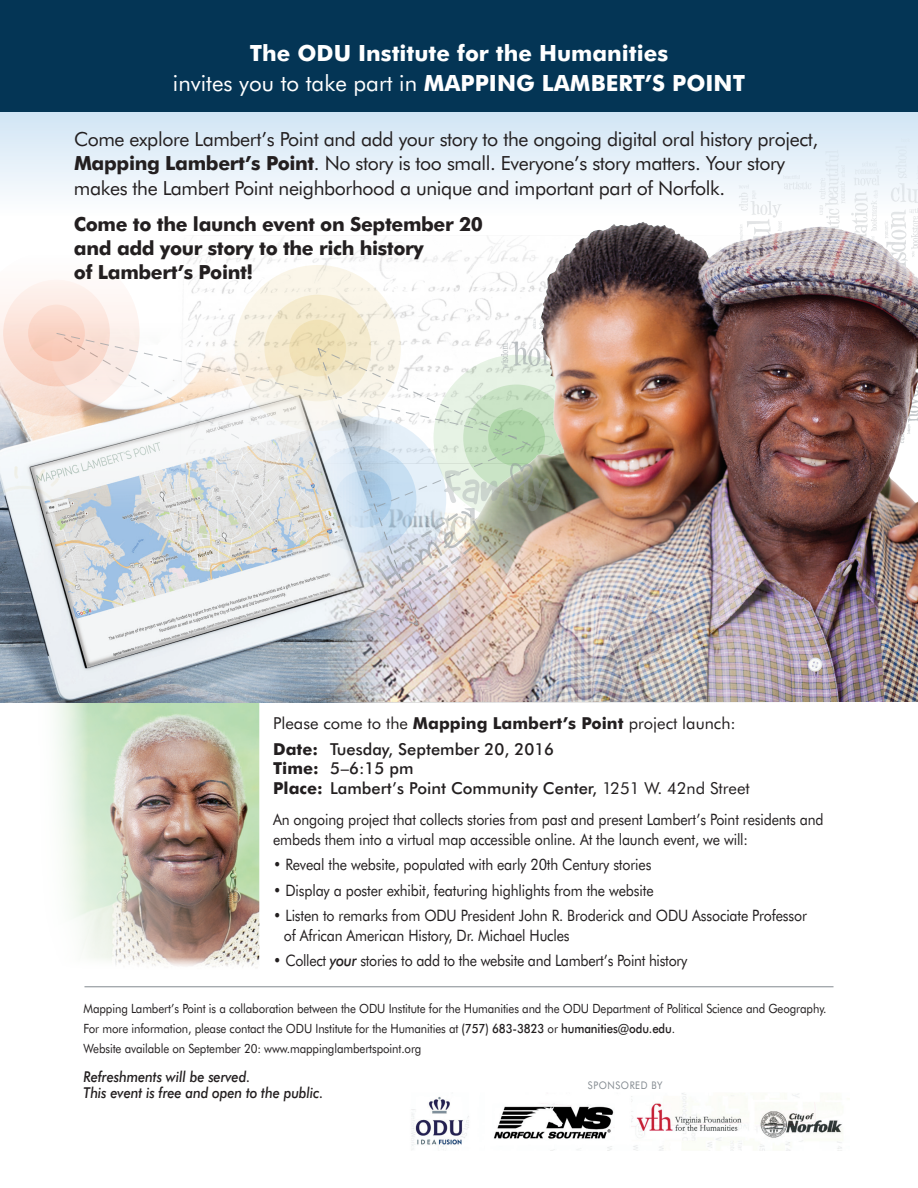
<style>
.page{position:relative;width:918px;height:1188px;background:#fff}
.page>*{position:absolute;margin:0;border:0;box-sizing:border-box;transform-origin:0 0}
.t1{font:700 22.35px/30px "Futura BT";color:#fff}
.t2{font:19.5px/24.8px "Futura BT";letter-spacing:-.02em;color:#231f20}
.t3{font:700 19.5px/24px "Futura BT";letter-spacing:-.02em;color:#231f20}
.t4{font:16.5px/25.5px "Futura BT";color:#231f20}
.t5{font:500 16.5px/19.5px "Futura BT";color:#231f20}
.t6{font:15.75px/19.5px "Futura BT";letter-spacing:-.01em;color:#231f20;scale:.9 1}
.t7{font:italic 500 15px/16.5px "Futura BT";letter-spacing:-.01em;color:#231f20;scale:.9 1}
.t8{font:12.75px/20.2px "Futura BT";letter-spacing:-.01em;color:#231f20;scale:.9 1}
.t9{font:10.5px "Futura BT";letter-spacing:.06em;color:#838a90;scale:.9 1}
.s1{font-weight:400}
.s2{font-weight:700}
.s3{font-weight:500}
.s4{font-weight:500;font-style:italic}
</style>
<div class="page">
<img style="left:56px;top:703px;width:203px;height:265px">
<svg style="left:0;top:112px;width:918px;height:83px"></svg>
<div style="left:0;top:0;width:918px;height:112px;background:#043555"></div>
<img style="left:367px;top:115px;width:551px;height:466px">
<img style="left:720px;top:474px;width:113px;height:228px">
<img style="left:0;top:197px;width:720px;height:506px">
<img style="left:411px;top:1093px;width:432px;height:58px">
<hr style="left:84px;top:987px;width:750px;height:1px;background:#838a90">
<h1 class="t1" style="left:173px;top:37px;width:513px;text-indent:77px">The ODU Institute for the Humanities <span class="s1">invites you to take part in</span> Mappi ng Lambert’s Poi</h1>
<h1 class="t1" style="left:714px;top:67px;width:28px">nt</h1>
<p class="t2" style="left:74px;top:126px;width:746px">Come explore Lambert’s Point and add your story to the ongoing digital oral history project,<br><span class="s2">Mapping Lambert’s Point</span>. No story is too small. Everyone’s story matters. Your story makes the Lambert Point neighborhood a unique and important part of Norfolk.</p>
<p class="t3" style="left:74px;top:212px;width:411px">Come to the launch event on September 20 and add your story to the rich history<br>of Lambert’s Point!</p>
<p class="t4" style="left:273px;top:710px;width:464px">Please come to the <span class="s2">Mapping Lambert’s Point</span> project launch:<br><span class="s2">Date:</span> <span class="s3">Tuesday, September 20, 2016</span></p>
<p class="t5" style="left:273px;top:758px;width:478px"><span class="s2">Time:</span> 5–6:15 pm<br><span class="s2">Place:</span> Lambert’s Point Community Center, <span class="s1">1251 W. 42nd Street</span></p>
<p class="t6" style="left:273px;top:810px;width:613px">An ongoing project that collects stories from past and present Lambert’s Point residents and embeds them into a virtual map accessible online. At the launch event, we will:</p>
<p class="t6" style="left:273px;top:855px;width:422px">• Reveal the website, populated with early 20th Century stories</p>
<p class="t6" style="left:273px;top:880px;width:424px">• Display a poster exhibit, featuring highlights from the website</p>
<p class="t6" style="left:284px;top:906px;width:583px;text-indent:-11px">• Listen to remarks from ODU President John R. Broderick and ODU Associate Professor of African American History, Dr. Michael Hucles</p>
<p class="t6" style="left:273px;top:951px;width:462px">• Collect <span class="s4">your</span> stories to add to the website and Lambert’s Point history</p>
<p class="t8" style="left:84px;top:998px;width:827px">Mapping Lambert’s Point is a collaboration between the ODU Institute for the Humanities and the ODU Department of Political Science and Geography.<br>For more information, please contact the ODU Institute for the Humanities at <span class="s3">(757) 683-3823</span> or <span class="s3">humanities@odu.edu</span>.<br>Website available on September 20: www.mappinglambertspoint.org</p>
<p class="t7" style="left:84px;top:1068px;width:268px">Refreshments will be served.<br>This event is free and open to the public.</p>
<p class="t9" style="left:588px;top:1078px;width:84px">SPONSORED BY</p>
</div>
